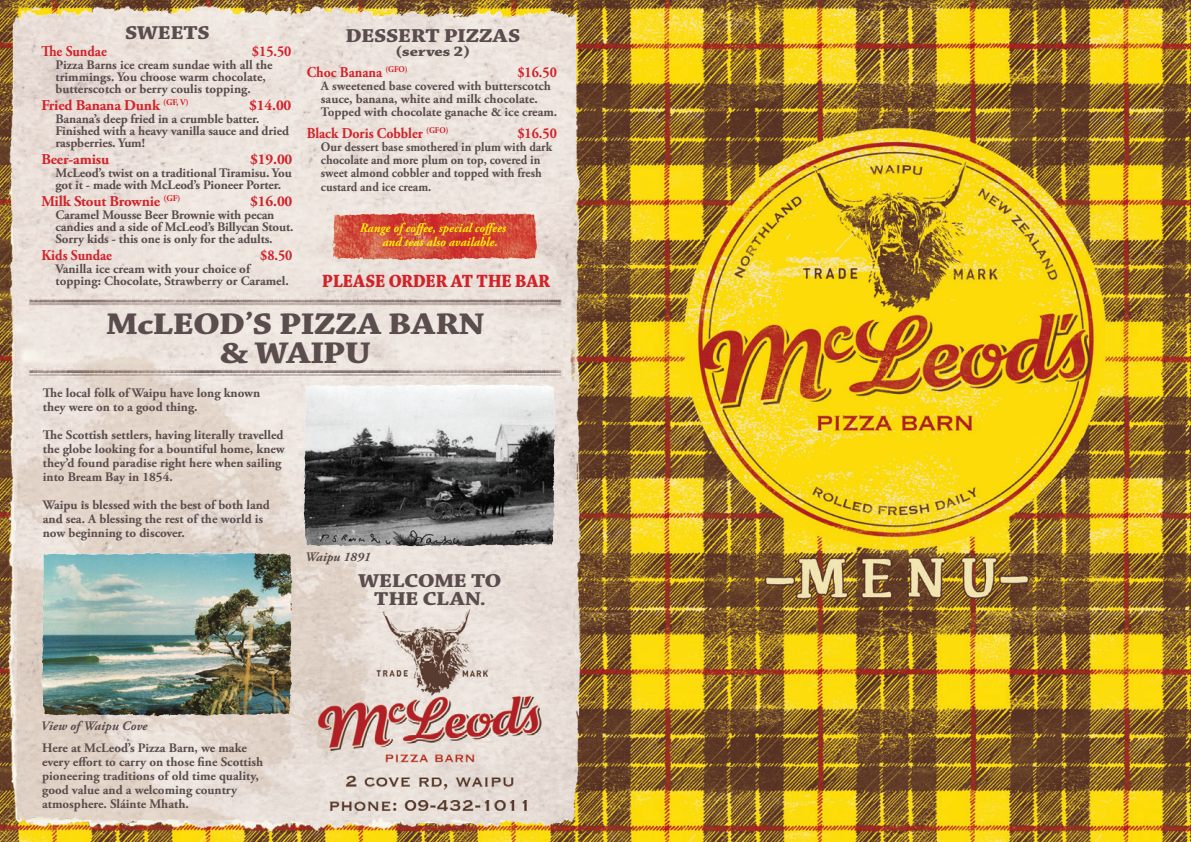
<style>
.page{position:relative;width:1191px;height:842px;background:#fff}
.page>*{position:absolute;margin:0;border:0;box-sizing:border-box;transform-origin:0 0}
.t1{font:32px "Chaparral Pro Bold Disp";color:#5b4d4d;scale:1.2 1}
.t2{font:20px "Chaparral Pro Bold Disp";color:#5b4d4d;scale:1.2 1}
.t3{font:19px "Chaparral Pro Bold Disp";color:#d1232a}
.t4{font:700 15px "Adobe Garamond Pro";letter-spacing:-.01em;color:#d1232a;scale:.92 1}
.t5{font:700 15px "Adobe Garamond Pro";letter-spacing:-.01em;color:#d1232a}
.t6{font:15px "Chaparral Pro Bold Disp";color:#5b4d4d;scale:1.2 1}
.t7{font:700 13px/12px "Adobe Garamond Pro";color:#5b4d4d}
.t8{font:700 13px/13.3px "Adobe Garamond Pro";color:#5b4d4d;scale:.94 1}
.t9{font:italic 700 13px/14px "Adobe Garamond Pro";color:#fff101;scale:.94 1}
.t10{font:italic 700 13px "Adobe Garamond Pro";color:#5b4d4d}
</style>
<div class="page">
<img style="left:611px;top:0;width:580px;height:842px">
<img style="left:0;top:0;width:611px;height:842px">
<img style="left:37px;top:547px;width:259px;height:174px">
<img style="left:300px;top:380px;width:261px;height:171px">
<img style="left:333px;top:213px;width:204px;height:47px">
<p class="t2" style="left:125px;top:22px;width:72px">SWEETS</p>
<p class="t4" style="left:41px;top:43px;width:73px">The Sundae</p>
<p class="t4" style="left:252px;top:43px;width:44px">$15.50</p>
<p class="t7" style="left:56px;top:59px;width:219px">Pizza Barns ice cream sundae with all the trimmings. You choose warm chocolate, butterscotch or berry coulis topping.</p>
<p class="t5" style="left:41px;top:97px;width:149px">Fried Banana Dunk <sup>(GF,</sup> <sup>V)</sup></p>
<p class="t5" style="left:249px;top:97px;width:44px">$14.00</p>
<p class="t7" style="left:56px;top:113px;width:235px">Banana’s deep fried in a crumble batter.<br>Finished with a heavy vanilla sauce and dried raspberries. Yum!</p>
<p class="t5" style="left:41px;top:151px;width:69px">Beer-amisu</p>
<p class="t5" style="left:250px;top:151px;width:44px">$19.00</p>
<p class="t7" style="left:56px;top:167px;width:238px">McLeod’s twist on a traditional Tiramisu. You got it - made with McLeod’s Pioneer Porter.</p>
<p class="t5" style="left:41px;top:193px;width:140px">Milk Stout Brownie <sup>(GF)</sup></p>
<p class="t5" style="left:250px;top:193px;width:44px">$16.00</p>
<p class="t7" style="left:56px;top:209px;width:239px">Caramel Mousse Beer Brownie with pecan candies and a side of McLeod’s Billycan Stout.<br>Sorry kids - this one is only for the adults.</p>
<p class="t4" style="left:41px;top:247px;width:78px">Kids Sundae</p>
<p class="t4" style="left:260px;top:247px;width:37px">$8.50</p>
<p class="t7" style="left:56px;top:263px;width:235px">Vanilla ice cream with your choice of topping: Chocolate, Strawberry or Caramel.</p>
<p class="t2" style="left:346px;top:25px;width:147px">DESSERT PIZZAS</p>
<p class="t6" style="left:395px;top:43px;width:64px">(serves 2)</p>
<p class="t4" style="left:307px;top:64px;width:111px">Choc Banana <sup>(GFO)</sup></p>
<p class="t4" style="left:517px;top:64px;width:44px">$16.50</p>
<p class="t7" style="left:321px;top:80px;width:238px;line-height:13px">A sweetened base covered with butterscotch sauce, banana, white and milk chocolate.<br>Topped with chocolate ganache &amp; ice cream.</p>
<p class="t4" style="left:307px;top:124px;width:155px">Black Doris Cobbler <sup>(GFO)</sup></p>
<p class="t4" style="left:517px;top:124px;width:44px">$16.50</p>
<p class="t8" style="left:321px;top:140px;width:248px">Our dessert base smothered in plum with dark chocolate and more plum on top, covered in sweet almond cobbler and topped with fresh custard and ice cream.</p>
<p class="t9" style="left:382px;top:221px;width:133px;text-indent:-23px">Range of coffee, special coffees and teas also available.</p>
<p class="t3" style="left:322px;top:270px;width:229px">PLEASE ORDER AT THE BAR</p>
<p class="t1" style="left:106px;top:306px;width:316px">McLEOD’S PIZZA BARN</p>
<p class="t1" style="left:220px;top:335px;width:127px">&amp; WAIPU</p>
<p class="t7" style="left:43px;top:387px;width:219px">The local folk of Waipu have long known</p>
<p class="t7" style="left:43px;top:401px;width:156px">they were on to a good thing.</p>
<p class="t7" style="left:43px;top:429px;width:242px">The Scottish settlers, having literally travelled</p>
<p class="t7" style="left:43px;top:443px;width:243px">the globe looking for a bountiful home, knew</p>
<p class="t7" style="left:43px;top:457px;width:240px">they’d found paradise right here when sailing</p>
<p class="t7" style="left:43px;top:471px;width:132px">into Bream Bay in 1854.</p>
<p class="t7" style="left:43px;top:499px;width:229px">Waipu is blessed with the best of both land</p>
<p class="t7" style="left:43px;top:513px;width:222px">and sea. A blessing the rest of the world is</p>
<p class="t7" style="left:43px;top:527px;width:144px">now beginning to discover.</p>
<p class="t10" style="left:305px;top:549px;width:67px">Waipu 1891</p>
<p class="t2" style="left:358px;top:570px;width:121px">WELCOME TO</p>
<p class="t2" style="left:374px;top:588px;width:94px">THE CLAN.</p>
<p class="t10" style="left:40px;top:718px;width:108px">View of Waipu Cove</p>
<p class="t7" style="left:42px;top:741px;width:223px;line-height:14px">Here at McLeod’s Pizza Barn, we make every effort to carry on those fine Scottish pioneering traditions of old time quality, good value and a welcoming country atmosphere. Sláinte Mhath.</p>
</div>
